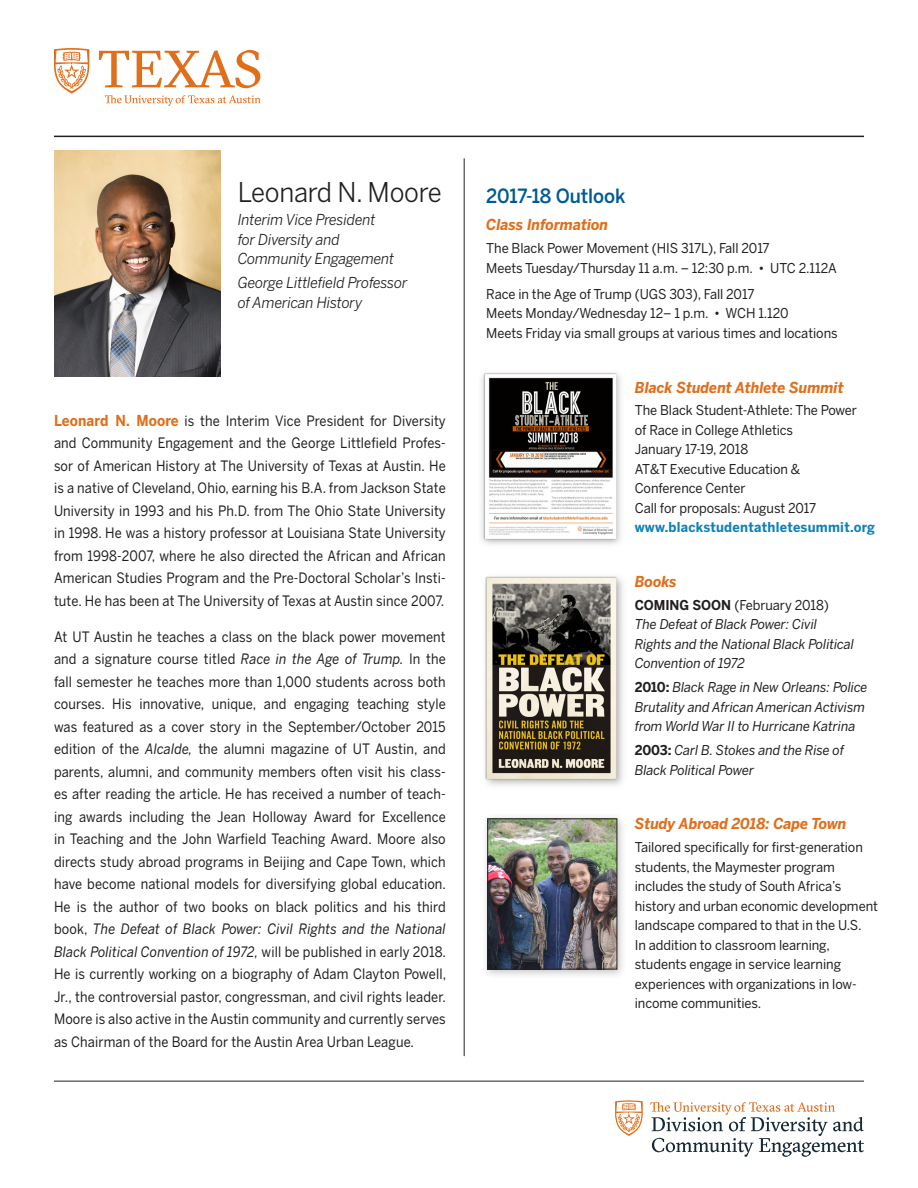
<style>
.page{position:relative;width:918px;height:1188px;background:#fff}
.page>*{position:absolute;margin:0;border:0;box-sizing:border-box;transform-origin:0 0}
.t1{font:27px "Benton Sans";letter-spacing:-.01em;color:#231f20;scale:.95 1}
.t2{font:500 19.5px "Benton Sans";letter-spacing:-.005em;color:#015a92;scale:.95 1}
.t3{font:italic 15px/19.5px "Benton Sans";letter-spacing:-.01em;color:#231f20;scale:.95 1}
.t4{font:italic 700 15px "Benton Sans";letter-spacing:-.005em;color:#e06f1c;scale:.95 1}
.t5{font:14.25px/22.5px "Benton Sans";letter-spacing:.01em;color:#231f20;text-align:justify;scale:.9 1}
.t6{font:13.5px/19.5px "Benton Sans";letter-spacing:-.005em;color:#231f20;scale:.95 1}
.t7{font:italic 13.5px/19.5px "Benton Sans";letter-spacing:-.005em;color:#231f20;scale:.95 1}
.t8{font:700 13.5px "Benton Sans";letter-spacing:.02em;color:#1181b7;scale:.95 1}
.s1{font-weight:700;font-size:15px;color:#e06f1c}
.s2{font-style:italic}
.s3{font-weight:700;font-style:normal}
.s4{font-style:normal}
</style>
<div class="page">
<hr style="left:54px;top:1081px;width:810px;height:1px;background:#231f20">
<svg style="left:54px;top:48px;width:35px;height:46px"></svg>
<svg style="left:99px;top:50px;width:161px;height:38px"></svg>
<svg style="left:105px;top:95px;width:156px;height:11px"></svg>
<hr style="left:54px;top:136px;width:810px;height:1px;background:#231f20">
<img style="left:54px;top:150px;width:166px;height:226px">
<svg style="left:615px;top:1100px;width:28px;height:36px"></svg>
<svg style="left:650px;top:1102px;width:214px;height:55px"></svg>
<hr style="left:464px;top:158px;width:1px;height:898px;background:#231f20">
<img style="left:481px;top:372px;width:140px;height:173px">
<img style="left:485px;top:576px;width:138px;height:210px">
<div style="left:481px;top:813px;width:147px;height:166px;background:#231f20;opacity:.26"></div>
<img style="left:490px;top:821px;width:125px;height:146px">
<div style="left:488px;top:819px;width:129px;height:150px;border:1px solid #231f20"></div>
<p class="t1" style="left:238px;top:176px;width:216px">Leonard N. Moore</p>
<p class="t3" style="left:238px;top:210px;width:166px">Interim Vice President for Diversity and<br>Community Engagement</p>
<p class="t3" style="left:238px;top:273px;width:180px">George Littlefield Professor of American History</p>
<p class="t5" style="left:54px;top:409px;width:437px"><span class="s1">Leonard N. Moore</span> is the Interim Vice President for Diversity and Community Engagement and the George Littlefield Profes&shy;sor of American History at The University of Texas at Austin. He is a native of Cleveland, Ohio, earning his B.A. from Jackson State University in 1993 and his Ph.D. from The Ohio State University in 1998. He was a history professor at Louisiana State University from 1998-2007, where he also directed the African and African American Studies Program and the Pre-Doctoral Scholar’s Insti&shy;tute. He has been at The University of Texas at Austin since 2007.</p>
<p class="t5" style="left:54px;top:625px;width:437px">At UT Austin he teaches a class on the black power movement and a signature course titled <span class="s2">Race in the Age of Trump.</span> In the fall semester he teaches more than 1,000 students across both courses. His innovative, unique, and engaging teaching style was featured as a cover story in the September/October 2015 edition of the <span class="s2">Alcalde,</span> the alumni magazine of UT Austin, and parents, alumni, and community members often visit his class&shy;es after reading the article. He has received a number of teach&shy;ing awards including the Jean Holloway Award for Excellence in Teaching and the John Warfield Teaching Award. Moore also directs study abroad programs in Beijing and Cape Town, which have become national models for diversifying global education.<br>He is the author of two books on black politics and his third book, <span class="s2">The Defeat of Black Power: Civil Rights and the National Black Political Convention of 1972,</span> will be published in early 2018.<br>He is currently working on a biography of Adam Clayton Powell, Jr., the controversial pastor, congressman, and civil rights leader.<br>Moore is also active in the Austin community and currently serves as Chairman of the Board for the Austin Area Urban League.</p>
<p class="t2" style="left:486px;top:184px;width:148px">2017-18 Outlook</p>
<p class="t4" style="left:486px;top:216px;width:130px">Class Information</p>
<p class="t6" style="left:486px;top:238px;width:300px">The Black Power Movement (HIS 317L), Fall 2017</p>
<p class="t6" style="left:486px;top:258px;width:371px">Meets Tuesday/Thursday 11 a.m. – 12:30 p.m. • UTC 2.112A</p>
<p class="t6" style="left:486px;top:284px;width:284px">Race in the Age of Trump (UGS 303), Fall 2017</p>
<p class="t6" style="left:486px;top:304px;width:320px">Meets Monday/Wednesday 12– 1 p.m. • WCH 1.120</p>
<p class="t6" style="left:486px;top:323px;width:371px">Meets Friday via small groups at various times and locations</p>
<p class="t4" style="left:635px;top:378px;width:222px">Black Student Athlete Summit</p>
<p class="t6" style="left:635px;top:401px;width:236px">The Black Student-Athlete: The Power of Race in College Athletics</p>
<p class="t6" style="left:635px;top:440px;width:121px">January 17-19, 2018</p>
<p class="t6" style="left:635px;top:459px;width:176px">AT&amp;T Executive Education &amp;<br>Conference Center</p>
<p class="t6" style="left:635px;top:498px;width:193px">Call for proposals: August 2017</p>
<p class="t8" style="left:635px;top:520px;width:255px">www.blackstudentathletesummit.org</p>
<p class="t4" style="left:635px;top:573px;width:46px">Books</p>
<p class="t7" style="left:635px;top:595px;width:232px"><span class="s3">COMING SOON</span> <span class="s4">(February 2018)<br></span>The Defeat of Black Power: Civil<br>Rights and the National Black Political<br>Convention of 1972</p>
<p class="t7" style="left:635px;top:677px;width:247px"><span class="s3">2010:</span> Black Rage in New Orleans: Police<br>Brutality and African American Activism from World War II to Hurricane Katrina</p>
<p class="t7" style="left:635px;top:740px;width:222px"><span class="s3">2003:</span> Carl B. Stokes and the Rise of<br>Black Political Power</p>
<p class="t4" style="left:635px;top:815px;width:224px">Study Abroad 2018: Cape Town</p>
<p class="t6" style="left:635px;top:837px;width:258px">Tailored specifically for first-generation students, the Maymester program includes the study of South Africa’s history and urban economic development landscape compared to that in the U.S.<br>In addition to classroom learning, students engage in service learning experiences with organizations in low&shy;income communities.</p>
</div>
